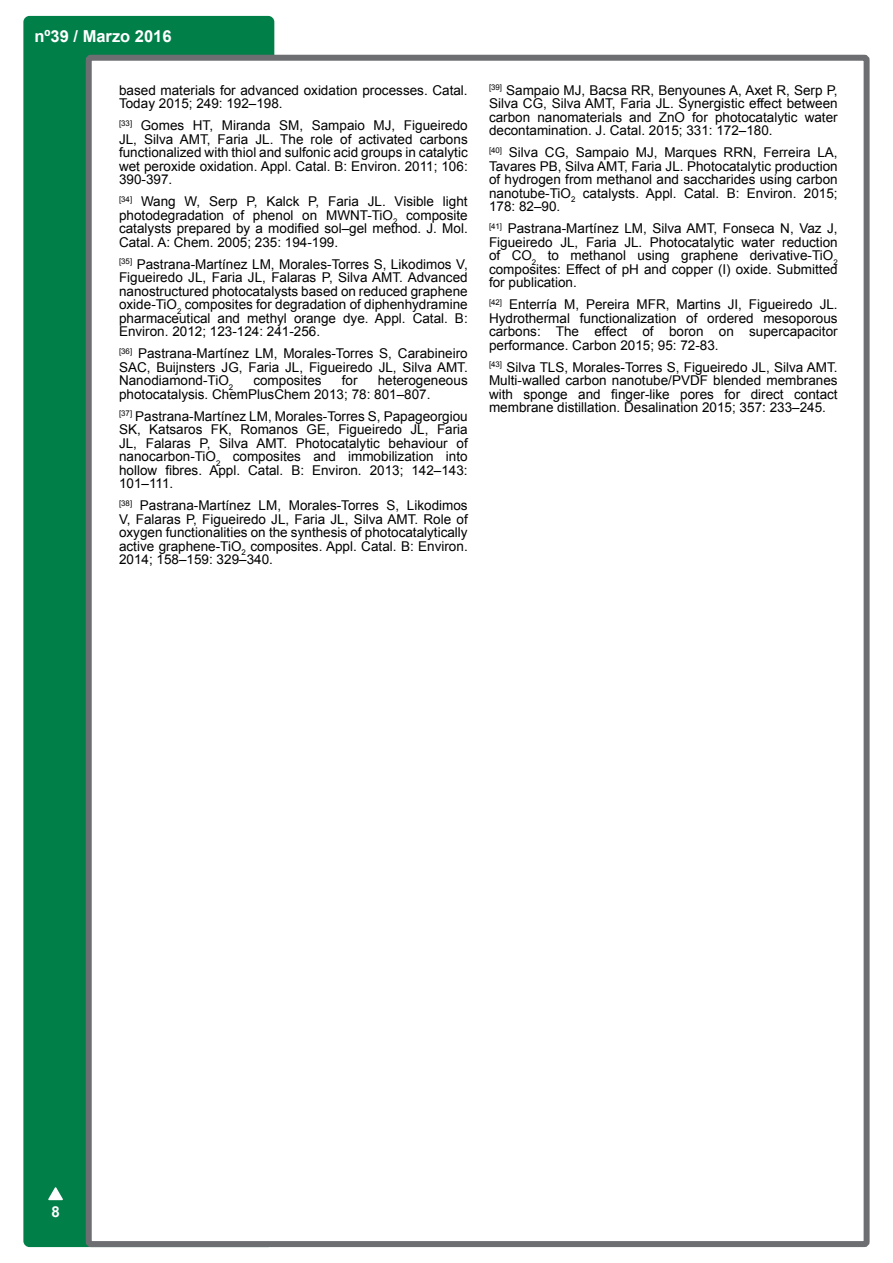
<style>
.page{position:relative;width:893px;height:1263px;background:#fff}
.page>*{position:absolute;margin:0;border:0;box-sizing:border-box;transform-origin:0 0}
.t1{font:700 16.5px "Arial";color:#fff}
.t2{font:700 15px "Arial";color:#fff}
.t3{font:13.5px/13.5px "Arial";color:#000;text-align:justify}
</style>
<div class="page">
<div style="left:26px;top:19px;width:245px;height:1225px;background:#007f49;border-radius:3px"></div>
<div style="left:23px;top:16px;width:251px;height:1231px;border:6px solid #007f49;border-radius:3px"></div>
<div style="left:89px;top:58px;width:778px;height:1186px;background:#fff;border-radius:2px"></div>
<div style="left:86px;top:55px;width:784px;height:1192px;border:6px solid #6d6e71;border-radius:2px"></div>
<svg style="left:48px;top:1187px;width:15px;height:14px"></svg>
<p class="t1" style="left:34px;top:25px;width:139px">nº39 / Marzo 2016</p>
<p class="t3" style="left:119px;top:84px;width:350px">based materials for advanced oxidation processes. Catal.<br>Today 2015; 249: 192–198.</p>
<p class="t3" style="left:119px;top:119px;width:350px"><sup>[33]</sup> Gomes HT, Miranda SM, Sampaio MJ, Figueiredo JL, Silva AMT, Faria JL. The role of activated carbons functionalized with thiol and sulfonic acid groups in catalytic wet peroxide oxidation. Appl. Catal. B: Environ. 2011; 106:<br>390-397.</p>
<p class="t3" style="left:119px;top:195px;width:350px"><sup>[34]</sup> Wang W, Serp P, Kalck P, Faria JL. Visible light photodegradation of phenol on MWNT-TiO<sub>2</sub> composite catalysts prepared by a modified sol–gel method. J. Mol.<br>Catal. A: Chem. 2005; 235: 194-199.</p>
<p class="t3" style="left:119px;top:258px;width:350px"><sup>[35]</sup> Pastrana-Martínez LM, Morales-Torres S, Likodimos V, Figueiredo JL, Faria JL, Falaras P, Silva AMT. Advanced nanostructured photocatalysts based on reduced graphene oxide-TiO<sub>2</sub> composites for degradation of diphenhydramine pharmaceutical and methyl orange dye. Appl. Catal. B:<br>Environ. 2012; 123-124: 241-256.</p>
<p class="t3" style="left:119px;top:347px;width:350px"><sup>[36]</sup> Pastrana-Martínez LM, Morales-Torres S, Carabineiro SAC, Buijnsters JG, Faria JL, Figueiredo JL, Silva AMT.<br>Nanodiamond-TiO<sub>2</sub></p>
<p class="t3" style="left:253px;top:374px;width:70px">composites</p>
<p class="t3" style="left:342px;top:374px;width:17px">for</p>
<p class="t3" style="left:119px;top:374px;width:350px;text-indent:259px">heterogeneous photocatalysis. ChemPlusChem 2013; 78: 801–807.</p>
<p class="t3" style="left:119px;top:410px;width:350px"><sup>[37]</sup> Pastrana-Martínez LM, Morales-Torres S, Papageorgiou SK, Katsaros FK, Romanos GE, Figueiredo JL, Faria JL, Falaras P, Silva AMT. Photocatalytic behaviour of nanocarbon-TiO<sub>2</sub> composites and immobilization into hollow fibres. Appl. Catal. B: Environ. 2013; 142–143:<br>101–111.</p>
<p class="t3" style="left:119px;top:499px;width:350px"><sup>[38]</sup> Pastrana-Martínez LM, Morales-Torres S, Likodimos V, Falaras P, Figueiredo JL, Faria JL, Silva AMT. Role of oxygen functionalities on the synthesis of photocatalytically active graphene-TiO<sub>2</sub> composites. Appl. Catal. B: Environ.<br>2014; 158–159: 329–340.</p>
<p class="t3" style="left:489px;top:84px;width:350px"><sup>[39]</sup> Sampaio MJ, Bacsa RR, Benyounes A, Axet R, Serp P, Silva CG, Silva AMT, Faria JL. Synergistic effect between carbon nanomaterials and ZnO for photocatalytic water decontamination. J. Catal. 2015; 331: 172–180.</p>
<p class="t3" style="left:489px;top:146px;width:350px"><sup>[40]</sup> Silva CG, Sampaio MJ, Marques RRN, Ferreira LA, Tavares PB, Silva AMT, Faria JL. Photocatalytic production of hydrogen from methanol and saccharides using carbon nanotube-TiO<sub>2</sub> catalysts. Appl. Catal. B: Environ. 2015; 178: 82–90.</p>
<p class="t3" style="left:489px;top:222px;width:350px"><sup>[41]</sup> Pastrana-Martínez LM, Silva AMT, Fonseca N, Vaz J, Figueiredo JL, Faria JL. Photocatalytic water reduction of CO<sub>2</sub> to methanol using graphene derivative-TiO<sub>2 </sub>composites: Effect of pH and copper (I) oxide. Submitted for publication.</p>
<p class="t3" style="left:489px;top:298px;width:350px"><sup>[42]</sup> Enterría M, Pereira MFR, Martins JI, Figueiredo JL.<br>Hydrothermal functionalization of ordered mesoporous carbons: The effect of boron on supercapacitor performance. Carbon 2015; 95: 72-83.</p>
<p class="t3" style="left:489px;top:361px;width:350px"><sup>[43]</sup> Silva TLS, Morales-Torres S, Figueiredo JL, Silva AMT.<br>Multi-walled carbon nanotube/PVDF blended membranes with sponge and finger-like pores for direct contact membrane distillation. Desalination 2015; 357: 233–245.</p>
<p class="t2" style="left:51px;top:1202px;width:10px">8</p>
</div>
